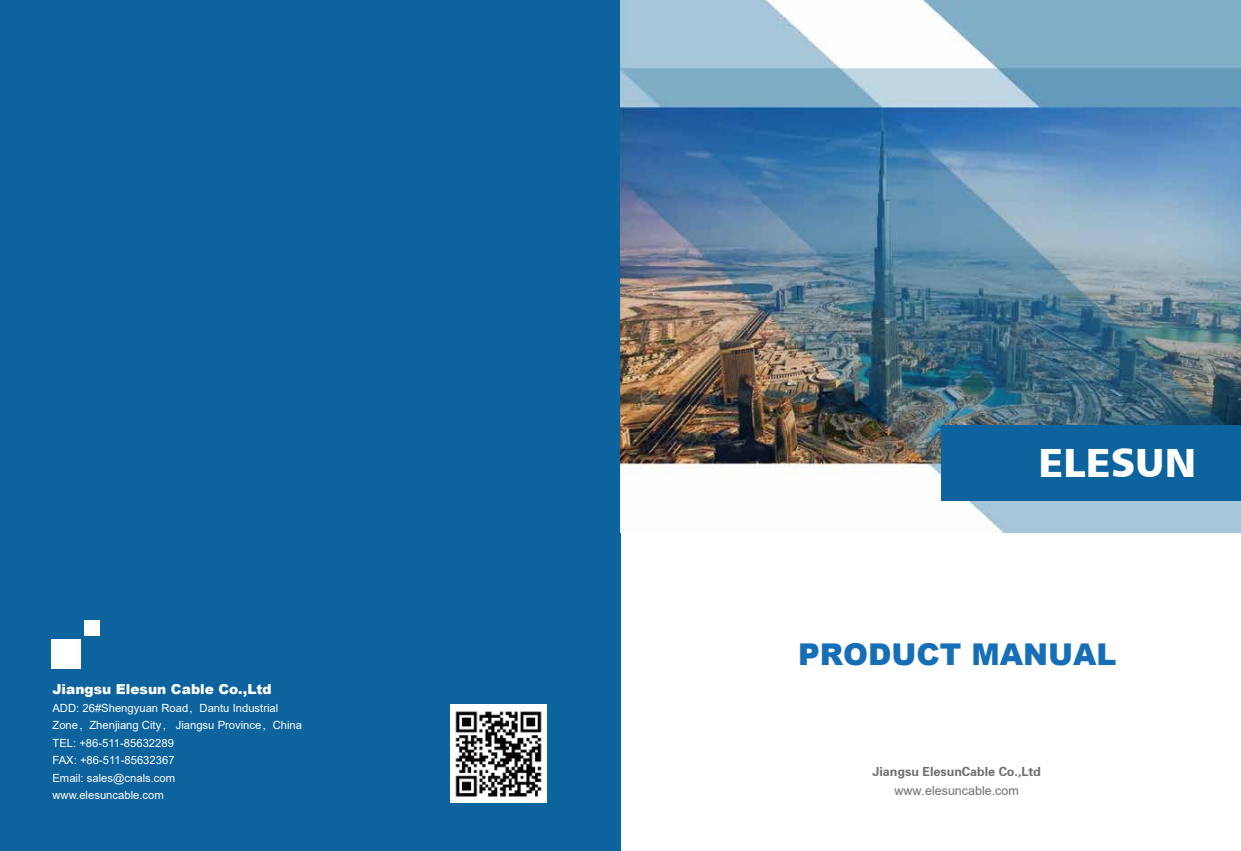
<style>
.page{position:relative;width:1241px;height:851px;background:#fff}
.page>*{position:absolute;margin:0;border:0;box-sizing:border-box;transform-origin:0 0}
.t1{font:40.75px "Humanist 777 BT Black B";color:#fff}
.t2{font:900 30px "Arial";color:#166eb7}
.t3{font:900 13.75px "Arial";color:#fff}
.t4{font:12.5px "FZZYJW GB1 0";color:#6f706f}
.t5{font:12.5px "Arial";color:#6f706f}
.t6{font:11.25px/17.5px "Arial";color:#fff}
.s1{font-family:"Adobe Song Std";font-weight:300}
</style>
<div class="page">
<div style="left:0;top:0;width:620px;height:850px;background:#0c639d"></div>
<img style="left:620px;top:0;width:620px;height:532px">
<div style="left:941px;top:425px;width:299px;height:76px;background:#0c639d"></div>
<div style="left:51px;top:638px;width:30px;height:30px;background:#fff"></div>
<div style="left:84px;top:620px;width:15px;height:15px;background:#fff"></div>
<div style="left:449px;top:704px;width:97px;height:98px;background:#fff"></div>
<img style="left:455px;top:711px;width:86px;height:85px">
<p class="t3" style="left:52px;top:679px;width:221px">Jiangsu Elesun Cable Co.,Ltd</p>
<p class="t6" style="left:52px;top:698px;width:251px">ADD: 26#Shengyuan Road<span class="s1">，</span>Dantu Industrial<br>Zone<span class="s1">，</span>Zhenjiang City<span class="s1">，</span> Jiangsu Province<span class="s1">，</span>China<br>TEL: +86-511-85632289<br>FAX: +86-511-85632367<br>Email: sales@cnals.com<br>www.elesuncable.com</p>
<h1 class="t1" style="left:1038px;top:436px;width:159px">ELESUN</h1>
<h2 class="t2" style="left:798px;top:632px;width:320px">PRODUCT MANUAL</h2>
<p class="t4" style="left:872px;top:764px;width:170px">Jiangsu ElesunCable Co.,Ltd</p>
<p class="t5" style="left:894px;top:781px;width:126px">www.elesuncable.com</p>
</div>
